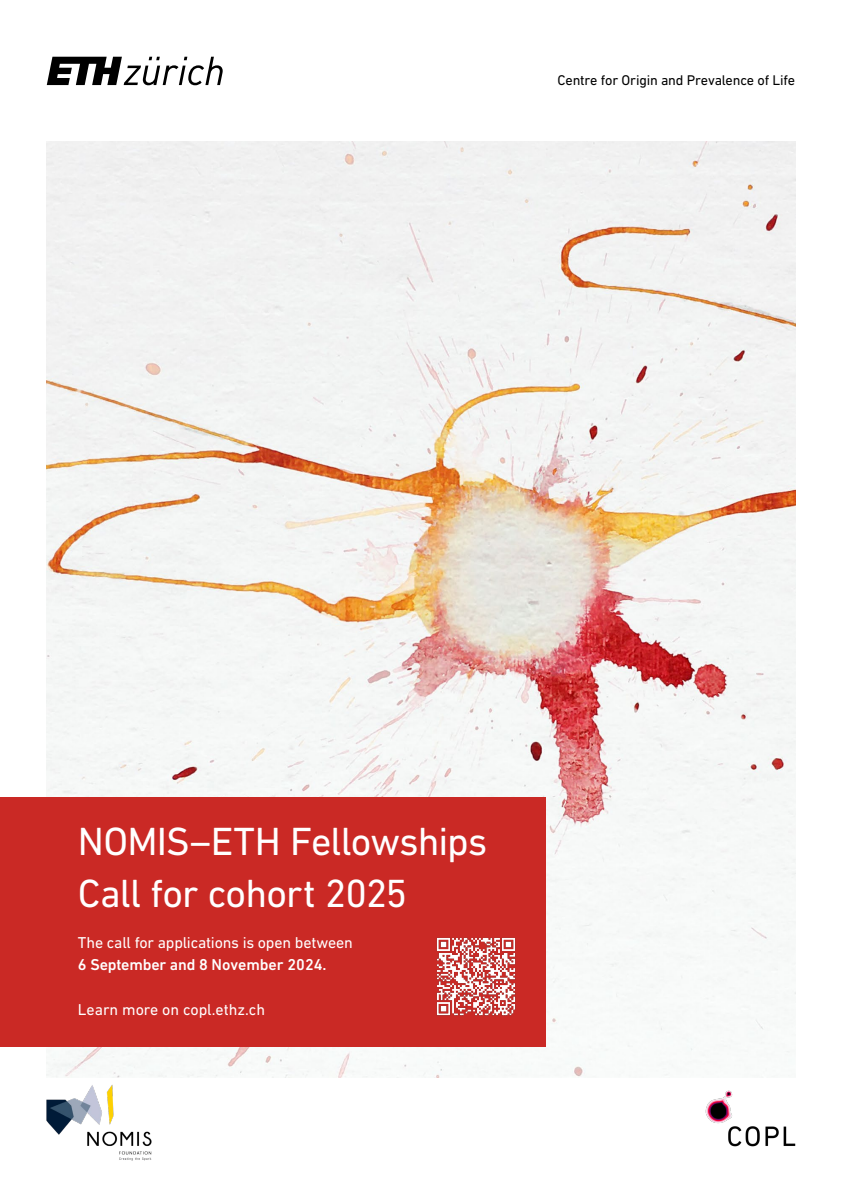
<style>
.page{position:relative;width:842px;height:1191px;background:#fff}
.page>*{position:absolute;margin:0;border:0;box-sizing:border-box;transform-origin:0 0}
.t1{font:40px/51.8px "DIN Next W1 G";letter-spacing:-.02em;color:#fff}
.t2{font:16px "DIN Next W1 G";letter-spacing:-.01em;color:#fff}
.t3{font:500 16px "DIN Next W1 G";color:#fff}
.t4{font:14.3px "DIN Next W1 G";letter-spacing:-.015em;color:#000}
</style>
<div class="page">
<svg style="left:47px;top:57px;width:176px;height:28px"></svg>
<img style="left:47px;top:142px;width:748px;height:935px">
<div style="left:0;top:797px;width:546px;height:249px;background:#ca2925"></div>
<img style="left:436px;top:937px;width:80px;height:79px">
<img style="left:705px;top:1090px;width:91px;height:56px">
<img style="left:46px;top:1084px;width:106px;height:77px">
<p class="t4" style="left:557px;top:72px;width:239px">Centre for Origin and Prevalence of Life</p>
<h1 class="t1" style="left:78px;top:815px;width:411px">NOMIS–ETH Fellowships<br>Call for cohort 2025</h1>
<p class="t2" style="left:78px;top:933px;width:276px">The call for applications is open between</p>
<p class="t3" style="left:78px;top:955px;width:250px">6 September and 8 November 2024.</p>
<p class="t2" style="left:78px;top:1000px;width:189px">Learn more on copl.ethz.ch</p>
</div>
